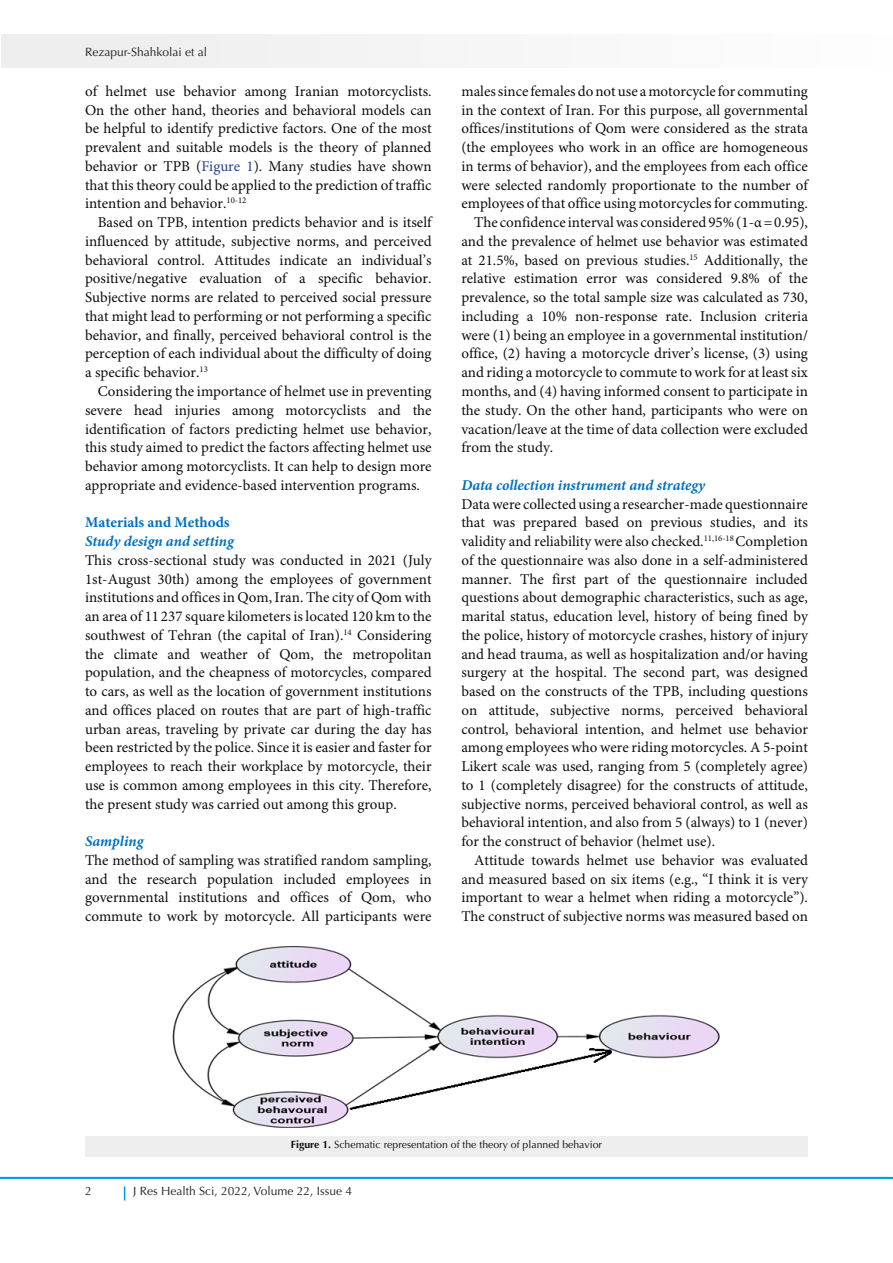
<style>
.page{position:relative;width:893px;height:1263px;background:#fff}
.page>*{position:absolute;margin:0;border:0;box-sizing:border-box;transform-origin:0 0}
.t1{font:15px/18.8px "Minion Pro";color:#0d0d0d;text-align:justify}
.heading_1{font:italic 700 15px "Minion Pro";color:#0070c0}
.heading_1-2{font:700 15px "Minion Pro";color:#0070c0}
.t2{font:12px "Optima LT Std";color:#231f20}
.t3{font:10.5px "Optima LT Std";color:#0d0d0d}
.s1{color:#253f8e}
.s2{font-weight:700}
</style>
<div class="page">
<hr style="left:0;top:1177px;width:893px;height:2px;background:#0099e5">
<div style="left:1px;top:35px;width:892px;height:33px;background:#f5f5f5"></div>
<svg style="left:124px;top:1186px;width:1px;height:14px"></svg>
<div style="left:85px;top:1136px;width:723px;height:21px;background:#eee"></div>
<img style="left:172px;top:945px;width:548px;height:183px">
<p class="t2" style="left:85px;top:45px;width:124px">Rezapur-Shahkolai et al</p>
<p class="t1" style="left:85px;top:82px;width:348px">of helmet use behavior among Iranian motorcyclists.<br>On the other hand, theories and behavioral models can be helpful to identify predictive factors. One of the most prevalent and suitable models is the theory of planned behavior or TPB (<span class="s1">Figure 1</span>). Many studies have shown that this theory could be applied to the prediction of traffic intention and behavior.<sup>10-12</sup></p>
<p class="t1" style="left:85px;top:214px;width:348px;text-indent:13px">Based on TPB, intention predicts behavior and is itself influenced by attitude, subjective norms, and perceived behavioral control. Attitudes indicate an individual’s positive/negative evaluation of a specific behavior.<br>Subjective norms are related to perceived social pressure that might lead to performing or not performing a specific behavior, and finally, perceived behavioral control is the perception of each individual about the difficulty of doing a specific behavior.<sup>13</sup></p>
<p class="t1" style="left:85px;top:382px;width:348px;text-indent:13px">Considering the importance of helmet use in preventing severe head injuries among motorcyclists and the identification of factors predicting helmet use behavior, this study aimed to predict the factors affecting helmet use behavior among motorcyclists. It can help to design more appropriate and evidence-based intervention programs.</p>
<p class="heading_1-2" style="left:85px;top:512px;width:146px">Materials and Methods</p>
<p class="heading_1" style="left:85px;top:530px;width:150px">Study design and setting</p>
<p class="t1" style="left:85px;top:551px;width:348px">This cross-sectional study was conducted in 2021 (July 1st-August 30th) among the employees of government institutions and offices in Qom, Iran. The city of Qom with an area of 11 237 square kilometers is located 120 km to the southwest of Tehran (the capital of Iran).<sup>14</sup> Considering the climate and weather of Qom, the metropolitan population, and the cheapness of motorcycles, compared to cars, as well as the location of government institutions and offices placed on routes that are part of high-traffic urban areas, traveling by private car during the day has been restricted by the police. Since it is easier and faster for employees to reach their workplace by motorcycle, their use is common among employees in this city. Therefore, the present study was carried out among this group.</p>
<p class="heading_1" style="left:85px;top:830px;width:60px">Sampling</p>
<p class="t1" style="left:85px;top:851px;width:348px">The method of sampling was stratified random sampling, and the research population included employees in governmental institutions and offices of Qom, who commute to work by motorcycle. All participants were</p>
<p class="t1" style="left:461px;top:82px;width:348px">males since females do not use a motorcycle for commuting in the context of Iran. For this purpose, all governmental offices/institutions of Qom were considered as the strata (the employees who work in an office are homogeneous in terms of behavior), and the employees from each office were selected randomly proportionate to the number of employees of that office using motorcycles for commuting.</p>
<p class="t1" style="left:461px;top:214px;width:348px;text-indent:13px">The confidence interval was considered 95% (1-α=0.95), and the prevalence of helmet use behavior was estimated at 21.5%, based on previous studies.<sup>15</sup> Additionally, the relative estimation error was considered 9.8% of the prevalence, so the total sample size was calculated as 730, including a 10% non-response rate. Inclusion criteria were (1) being an employee in a governmental institution/ office, (2) having a motorcycle driver’s license, (3) using and riding a motorcycle to commute to work for at least six months, and (4) having informed consent to participate in the study. On the other hand, participants who were on vacation/leave at the time of data collection were excluded from the study.</p>
<p class="heading_1" style="left:461px;top:474px;width:245px">Data collection instrument and strategy</p>
<p class="t1" style="left:461px;top:495px;width:348px">Data were collected using a researcher-made questionnaire that was prepared based on previous studies, and its validity and reliability were also checked.<sup>11,16-18</sup> Completion of the questionnaire was also done in a self-administered manner. The first part of the questionnaire included questions about demographic characteristics, such as age, marital status, education level, history of being fined by the police, history of motorcycle crashes, history of injury and head trauma, as well as hospitalization and/or having surgery at the hospital. The second part, was designed based on the constructs of the TPB, including questions on attitude, subjective norms, perceived behavioral control, behavioral intention, and helmet use behavior among employees who were riding motorcycles. A 5-point Likert scale was used, ranging from 5 (completely agree) to 1 (completely disagree) for the constructs of attitude, subjective norms, perceived behavioral control, as well as behavioral intention, and also from 5 (always) to 1 (never) for the construct of behavior (helmet use).</p>
<p class="t1" style="left:461px;top:851px;width:348px;text-indent:13px">Attitude towards helmet use behavior was evaluated and measured based on six items (e.g., “I think it is very important to wear a helmet when riding a motorcycle”).<br>The construct of subjective norms was measured based on</p>
<p class="t3" style="left:291px;top:1139px;width:313px"><span class="s2">Figure 1.</span> Schematic representation of the theory of planned behavior</p>
<p class="t2" style="left:85px;top:1184px;width:8px">2</p>
<p class="t2" style="left:133px;top:1184px;width:221px">J Res Health Sci, 2022, Volume 22, Issue 4</p>
</div>
